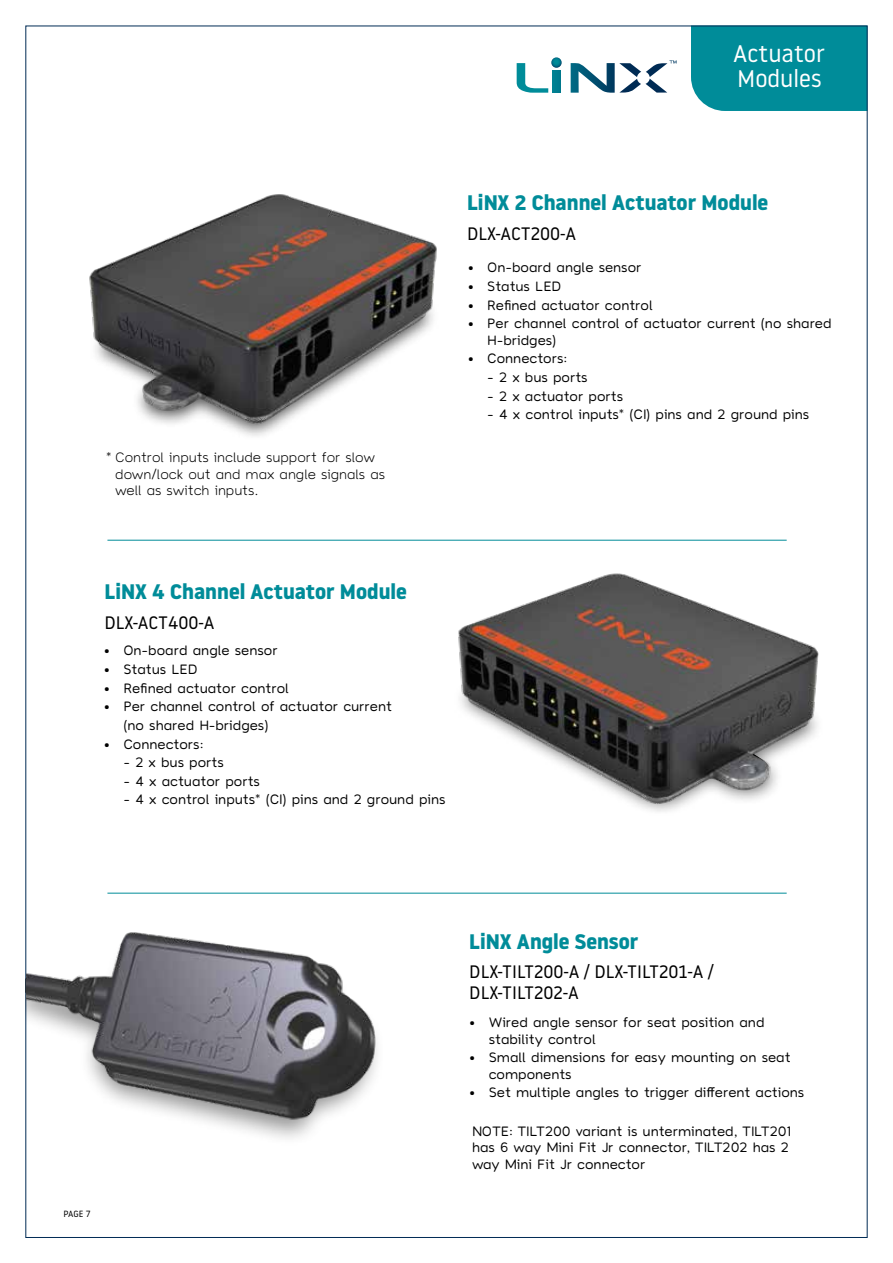
<style>
.page{position:relative;width:893px;height:1263px;background:#fff}
.page>*{position:absolute;margin:0;border:0;box-sizing:border-box;transform-origin:0 0}
.t1{font:24px/25.5px "Noway";color:#fff}
.t2{font:700 21px "Noway";color:#008c99}
.t3{font:18px/21px "Noway";color:#000}
.t4{font:500 13.5px/16.5px "Toriga";color:#000}
.t5{font:13.5px/16.5px "Toriga";color:#000}
.t6{font:9px "Noway";color:#000}
</style>
<div class="page">
<svg style="left:517px;top:57px;width:45px;height:36px"></svg>
<svg style="left:571px;top:60px;width:106px;height:33px"></svg>
<div style="left:691px;top:28px;width:174px;height:83px;background:#008c99"></div>
<hr style="left:107px;top:540px;width:680px;height:1px;background:#008c99">
<img style="left:89px;top:194px;width:348px;height:237px">
<hr style="left:107px;top:893px;width:680px;height:1px;background:#008c99">
<img style="left:458px;top:573px;width:361px;height:234px">
<div style="left:26px;top:937px;width:359px;height:209px;background:#000;opacity:.43"></div>
<img style="left:26px;top:919px;width:359px;height:206px">
<h1 class="t1" style="left:733px;top:40px;width:93px">Actuator<br>Modules</h1>
<p class="t5" style="left:115px;top:449px;width:271px;text-indent:-9px">* Control inputs include support for slow down/lock out and max angle signals as well as switch inputs.</p>
<h2 class="t2" style="left:467px;top:191px;width:303px">LiNX 2 Channel Actuator Module</h2>
<h3 class="t3" style="left:467px;top:222px;width:111px">DLX-ACT200-A</h3>
<p class="t4" style="left:468px;top:259px;width:175px">• On-board angle sensor</p>
<p class="t4" style="left:468px;top:278px;width:95px">• Status LED</p>
<p class="t4" style="left:468px;top:296px;width:187px">• Refined actuator control</p>
<p class="t4" style="left:487px;top:315px;width:346px;text-indent:-19px">• Per channel control of actuator current (no shared<br>H-bridges)</p>
<p class="t4" style="left:468px;top:350px;width:101px">• Connectors:</p>
<p class="t4" style="left:487px;top:369px;width:102px">- 2 x bus ports</p>
<p class="t4" style="left:487px;top:387px;width:137px">- 2 x actuator ports</p>
<p class="t4" style="left:487px;top:406px;width:324px">- 4 x control inputs* (CI) pins and 2 ground pins</p>
<h2 class="t2" style="left:104px;top:579px;width:304px">LiNX 4 Channel Actuator Module</h2>
<h3 class="t3" style="left:104px;top:611px;width:111px">DLX-ACT400-A</h3>
<p class="t4" style="left:104px;top:642px;width:175px">• On-board angle sensor</p>
<p class="t4" style="left:104px;top:661px;width:95px">• Status LED</p>
<p class="t4" style="left:104px;top:679px;width:187px">• Refined actuator control</p>
<p class="t4" style="left:123px;top:697px;width:270px;line-height:18.6px;text-indent:-19px">• Per channel control of actuator current (no shared H-bridges)</p>
<p class="t4" style="left:104px;top:735px;width:101px">• Connectors:</p>
<p class="t4" style="left:123px;top:754px;width:102px">- 2 x bus ports</p>
<p class="t4" style="left:123px;top:773px;width:138px">- 4 x actuator ports</p>
<p class="t4" style="left:123px;top:791px;width:324px">- 4 x control inputs* (CI) pins and 2 ground pins</p>
<p class="t6" style="left:64px;top:1207px;width:29px">PAGE 7</p>
<h2 class="t2" style="left:469px;top:929px;width:171px">LiNX Angle Sensor</h2>
<h3 class="t3" style="left:469px;top:961px;width:246px">DLX-TILT200-A / DLX-TILT201-A /<br>DLX-TILT202-A</h3>
<p class="t4" style="left:489px;top:1014px;width:277px;text-indent:-19px">• Wired angle sensor for seat position and stability control</p>
<p class="t4" style="left:489px;top:1049px;width:303px;text-indent:-19px">• Small dimensions for easy mounting on seat components</p>
<p class="t4" style="left:469px;top:1084px;width:337px">• Set multiple angles to trigger different actions</p>
<p class="t4" style="left:472px;top:1122px;width:321px">NOTE: TILT200 variant is unterminated, TILT201 has 6 way Mini Fit Jr connector, TILT202 has 2 way Mini Fit Jr connector</p>
</div>
